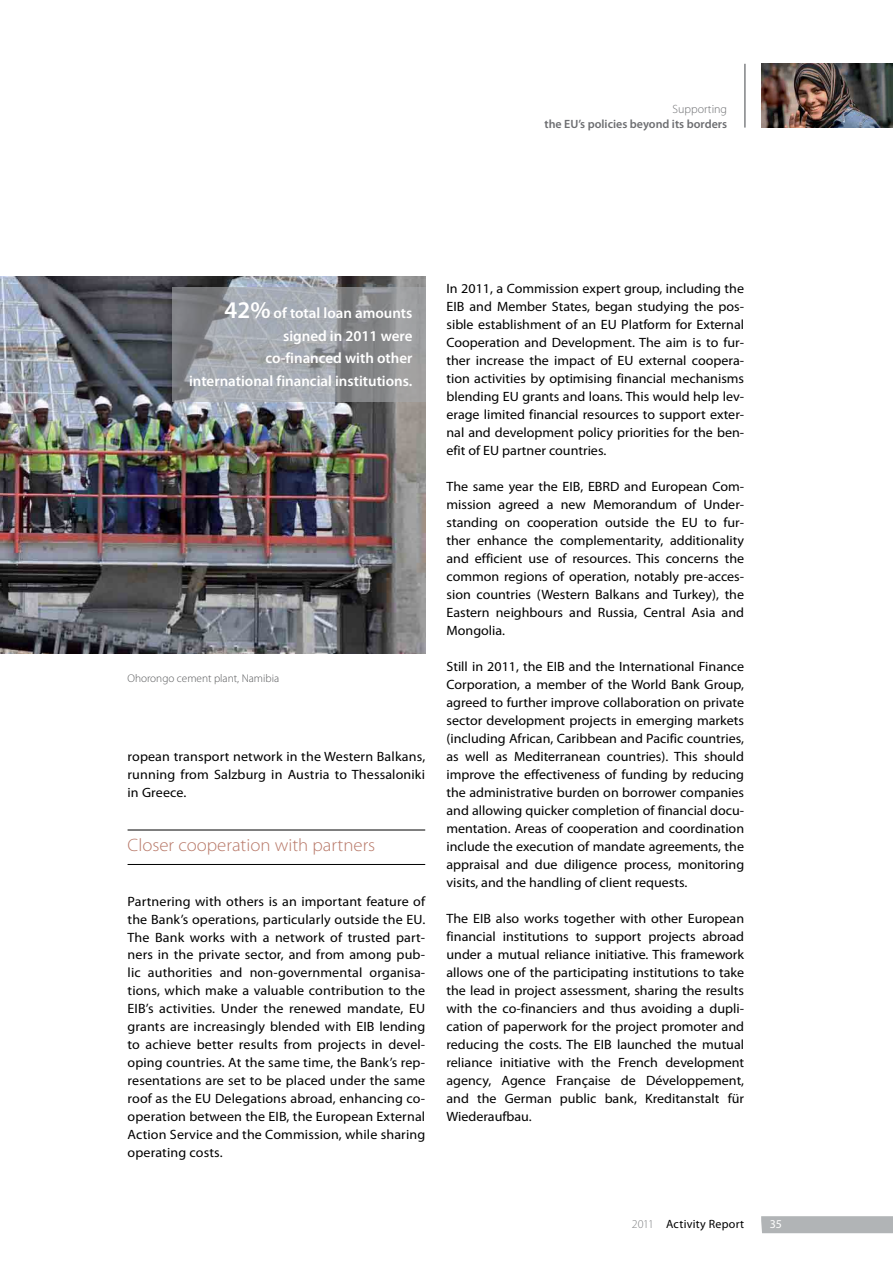
<style>
.page{position:relative;width:893px;height:1263px;background:#fff}
.page>*{position:absolute;margin:0;border:0;box-sizing:border-box;transform-origin:0 0}
.t1{font:300 18px "Myriad Pro";color:#b87969;scale:1.05 1}
.t2{font:600 15px/22.5px "Myriad Pro";color:#fff;text-align:right}
.t3{font:13.5px/18px "Myriad Pro";color:#000;text-align:justify;scale:1.04 1}
.t4{font:600 12px "Myriad Pro";color:#6d6e71}
.t5{font:12px "Myriad Pro";letter-spacing:.02em;color:#000}
.t6{font:300 12px "Myriad Pro";color:#6d6e71}
.t7{font:12px "Myriad Pro";color:#fff}
.t8{font:300 11.25px "Myriad Pro";color:#58595b}
.s1{font-size:24px}
.s2{font-weight:300;color:#808285}
</style>
<div class="page">
<img style="left:761px;top:64px;width:132px;height:64px">
<div style="left:761px;top:1216px;width:132px;height:17px;background:#b1b4b6"></div>
<hr style="left:744px;top:64px;width:2px;height:64px;background:#808285">
<hr style="left:128px;top:830px;width:297px;height:1px;background:#000">
<hr style="left:128px;top:864px;width:297px;height:1px;background:#000">
<img style="left:0;top:276px;width:425px;height:377px">
<svg style="left:172px;top:287px;width:253px;height:114px;background:#989a9f"></svg>
<p class="t6" style="left:672px;top:103px;width:56px">Supporting</p>
<p class="t4" style="left:545px;top:116px;width:184px">the EU’s policies beyond its borders</p>
<p class="t2" style="left:189px;top:301px;width:225px"><span class="s1">42%</span> of total loan amounts signed in 2011 were<br>co-financed with other international financial institutions.</p>
<p class="t8" style="left:128px;top:672px;width:153px">Ohorongo cement plant, Namibia</p>
<p class="t3" style="left:128px;top:748px;width:288px">ropean transport network in the Western Balkans, running from Salzburg in Austria to Thessaloniki in Greece.</p>
<h1 class="t1" style="left:128px;top:835px;width:237px">Closer cooperation with partners</h1>
<p class="t3" style="left:128px;top:892px;width:288px">Partnering with others is an important feature of the Bank’s operations, particularly outside the EU.<br>The Bank works with a network of trusted part&shy;ners in the private sector, and from among pub&shy;lic authorities and non-governmental organisa&shy;tions, which make a valuable contribution to the EIB’s activities. Under the renewed mandate, EU grants are increasingly blended with EIB lending to achieve better results from projects in devel&shy;oping countries. At the same time, the Bank’s rep&shy;resentations are set to be placed under the same roof as the EU Delegations abroad, enhancing co&shy;operation between the EIB, the European External Action Service and the Commission, while sharing operating costs.</p>
<p class="t3" style="left:446px;top:280px;width:288px">In 2011, a Commission expert group, including the EIB and Member States, began studying the pos&shy;sible establishment of an EU Platform for External Cooperation and Development. The aim is to fur&shy;ther increase the impact of EU external coopera&shy;tion activities by optimising financial mechanisms blending EU grants and loans. This would help lev&shy;erage limited financial resources to support exter&shy;nal and development policy priorities for the ben&shy;efit of EU partner countries.</p>
<p class="t3" style="left:446px;top:478px;width:288px">The same year the EIB, EBRD and European Com&shy;mission agreed a new Memorandum of Under&shy;standing on cooperation outside the EU to fur&shy;ther enhance the complementarity, additionality and efficient use of resources. This concerns the common regions of operation, notably pre-acces&shy;sion countries (Western Balkans and Turkey), the Eastern neighbours and Russia, Central Asia and Mongolia.</p>
<p class="t3" style="left:446px;top:658px;width:288px">Still in 2011, the EIB and the International Finance Corporation, a member of the World Bank Group, agreed to further improve collaboration on private sector development projects in emerging markets (including African, Caribbean and Pacific countries, as well as Mediterranean countries). This should improve the effectiveness of funding by reducing the administrative burden on borrower companies and allowing quicker completion of financial docu&shy;mentation. Areas of cooperation and coordination include the execution of mandate agreements, the appraisal and due diligence process, monitoring visits, and the handling of client requests.</p>
<p class="t3" style="left:446px;top:909px;width:288px">The EIB also works together with other European financial institutions to support projects abroad under a mutual reliance initiative. This framework allows one of the participating institutions to take the lead in project assessment, sharing the results with the co-financiers and thus avoiding a dupli&shy;cation of paperwork for the project promoter and reducing the costs. The EIB launched the mutual reliance initiative with the French development agency, Agence Française de Développement, and the German public bank, Kreditanstalt für Wiederaufbau.</p>
<p class="t5" style="left:632px;top:1216px;width:114px"><span class="s2">2011</span> Activity Report</p>
<p class="t7" style="left:770px;top:1217px;width:14px">35</p>
</div>
